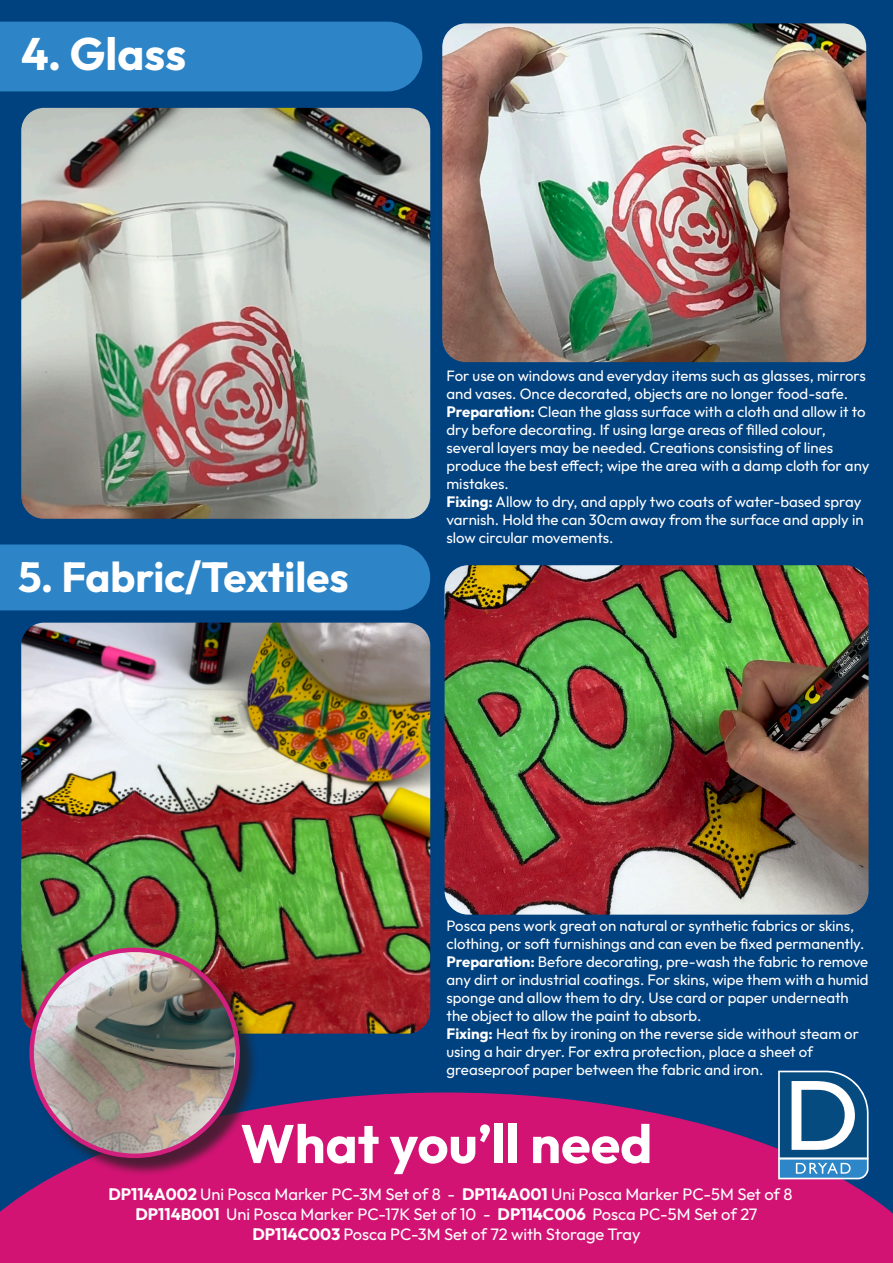
<style>
.page{position:relative;width:893px;height:1263px;background:#00417f}
.page>*{position:absolute;margin:0;border:0;box-sizing:border-box;transform-origin:0 0}
.t1{font:700 54px "Outfit";color:#fff}
.t2{font:700 45.45px "Outfit";color:#fff}
.t3{font:700 42px "Outfit";color:#fff}
.t4{font:16.5px "Outfit";color:#fff}
.t5{font:15px/18px "Outfit";color:#fff}
.s1{font-weight:700}
</style>
<div class="page">
<svg style="left:0;top:1092px;width:893px;height:171px;background:#bb1875"></svg>
<div style="left:0;top:22px;width:422px;height:69px;background:#2d85c7"></div>
<img style="left:442px;top:23px;width:424px;height:339px">
<div style="left:0;top:544px;width:430px;height:66px;background:#2d85c7"></div>
<img style="left:445px;top:565px;width:423px;height:350px">
<svg style="left:778px;top:1071px;width:90px;height:108px"></svg>
<img style="left:21px;top:108px;width:409px;height:411px">
<img style="left:21px;top:623px;width:409px;height:410px">
<div style="left:32px;top:950px;width:226px;height:227px;background:#231f20;opacity:.75"></div>
<img style="left:32px;top:950px;width:204px;height:206px">
<p class="t2" style="left:21px;top:24px;width:166px">4. Glass</p>
<p class="t3" style="left:18px;top:549px;width:332px">5. Fabric/Textiles</p>
<p class="t5" style="left:446px;top:367px;width:425px">For use on windows and everyday items such as glasses, mirrors and vases. Once decorated, objects are no longer food-safe.<br><span class="s1">Preparation:</span> Clean the glass surface with a cloth and allow it to dry before decorating. If using large areas of filled colour, several layers may be needed. Creations consisting of lines produce the best effect; wipe the area with a damp cloth for any mistakes.<br><span class="s1">Fixing:</span> Allow to dry, and apply two coats of water-based spray varnish. Hold the can 30cm away from the surface and apply in slow circular movements.</p>
<p class="t5" style="left:446px;top:917px;width:424px">Posca pens work great on natural or synthetic fabrics or skins, clothing, or soft furnishings and can even be fixed permanently.<br><span class="s1">Preparation:</span> Before decorating, pre-wash the fabric to remove any dirt or industrial coatings. For skins, wipe them with a humid sponge and allow them to dry. Use card or paper underneath the object to allow the paint to absorb.<br><span class="s1">Fixing:</span> Heat fix by ironing on the reverse side without steam or using a hair dryer. For extra protection, place a sheet of greaseproof paper between the fabric and iron.</p>
<p class="t1" style="left:241px;top:1108px;width:413px">What you’ll need</p>
<p class="t4" style="left:108px;top:1183px;width:686px"><span class="s1">DP114A002</span> Uni Posca Marker PC-3M Set of 8 - <span class="s1">DP114A001</span> Uni Posca Marker PC-5M Set of 8</p>
<p class="t4" style="left:135px;top:1203px;width:623px"><span class="s1">DP114B001</span> Uni Posca Marker PC-17K Set of 10 - <span class="s1">DP114C006</span> Posca PC-5M Set of 27</p>
<p class="t4" style="left:252px;top:1223px;width:390px"><span class="s1">DP114C003</span> Posca PC-3M Set of 72 with Storage Tray</p>
</div>
